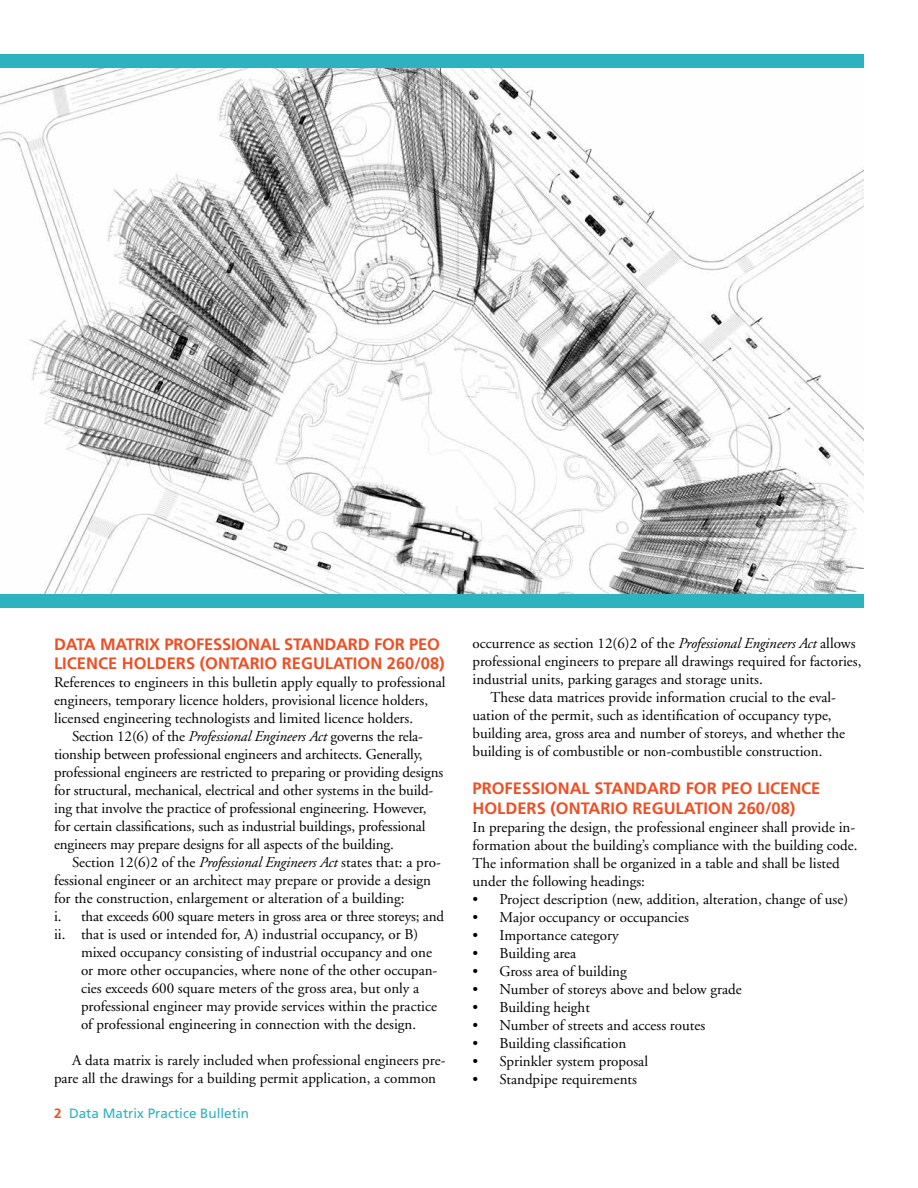
<style>
.page{position:relative;width:918px;height:1188px;background:#fff}
.page>*{position:absolute;margin:0;border:0;box-sizing:border-box;transform-origin:0 0}
.t1{font:700 16.5px/19.8px "Frutiger";color:#f04e23}
.t2{font:15px/18px "Adobe Garamond";color:#000}
.t3{font:13.5px "Frutiger";color:#2db3bf}
.s1{font-style:italic}
.s2{font-weight:700;color:#f04e23}
</style>
<div class="page">
<img style="left:0;top:68px;width:864px;height:526px">
<div style="left:0;top:594px;width:864px;height:14px;background:#2db3bf"></div>
<div style="left:0;top:54px;width:864px;height:14px;background:#2db3bf"></div>
<p class="t1" style="left:54px;top:634px;width:392px">DATA MATRIX PROFESSIONAL STANDARD FOR PEO<br>LICENCE HOLDERS (ONTARIO REGULATION 260/08)</p>
<p class="t2" style="left:54px;top:674px;width:393px">References to engineers in this bulletin apply equally to professional engineers, temporary licence holders, provisional licence holders, licensed engineering technologists and limited licence holders.</p>
<p class="t2" style="left:54px;top:728px;width:391px;text-indent:18px">Section 12(6) of the <span class="s1">Professional Engineers Act</span> governs the rela&shy;tionship between professional engineers and architects. Generally, professional engineers are restricted to preparing or providing designs for structural, mechanical, electrical and other systems in the build&shy;ing that involve the practice of professional engineering. However, for certain classifications, such as industrial buildings, professional engineers may prepare designs for all aspects of the building.</p>
<p class="t2" style="left:54px;top:854px;width:392px;text-indent:18px">Section 12(6)2 of the <span class="s1">Professional Engineers Act</span> states that: a pro&shy;fessional engineer or an architect may prepare or provide a design for the construction, enlargement or alteration of a building:<br>i. that exceeds 600 square meters in gross area or three storeys; and ii. that is used or intended for, A) industrial occupancy, or B)</p>
<p class="t2" style="left:81px;top:944px;width:358px">mixed occupancy consisting of industrial occupancy and one or more other occupancies, where none of the other occupan&shy;cies exceeds 600 square meters of the gross area, but only a professional engineer may provide services within the practice of professional engineering in connection with the design.</p>
<p class="t2" style="left:54px;top:1052px;width:393px;text-indent:18px">A data matrix is rarely included when professional engineers pre&shy;pare all the drawings for a building permit application, a common</p>
<p class="t3" style="left:54px;top:1105px;width:197px"><span class="s2">2</span> Data Matrix Practice Bulletin</p>
<p class="t2" style="left:472px;top:635px;width:385px">occurrence as section 12(6)2 of the <span class="s1">Professional Engineers Act</span> allows</p>
<p class="t2" style="left:472px;top:653px;width:390px">professional engineers to prepare all drawings required for factories,</p>
<p class="t2" style="left:472px;top:671px;width:292px">industrial units, parking garages and storage units.</p>
<p class="t2" style="left:491px;top:689px;width:347px">These data matrices provide information crucial to the eval-</p>
<p class="t2" style="left:472px;top:707px;width:361px">uation of the permit, such as identification of occupancy type,</p>
<p class="t2" style="left:472px;top:725px;width:374px">building area, gross area and number of storeys, and whether the</p>
<p class="t2" style="left:472px;top:743px;width:351px">building is of combustible or non-combustible construction.</p>
<p class="t1" style="left:472px;top:778px;width:20px">PROFESSIONAL</p>
<p class="t1" style="left:594px;top:778px;width:11px">STAN</p>
<p class="t1" style="left:635px;top:778px;width:62px">DARD FOR</p>
<p class="t1" style="left:721px;top:778px;width:98px">PEO LICENCE</p>
<p class="t1" style="left:472px;top:798px;width:55px">HOLDERS</p>
<p class="t1" style="left:550px;top:798px;width:17px">(ONTARIO</p>
<p class="t1" style="left:633px;top:798px;width:11px">REGULATION</p>
<p class="t1" style="left:738px;top:798px;width:59px">260/08)</p>
<p class="t2" style="left:472px;top:818px;width:387px">In preparing the design, the professional engineer shall provide in&shy;formation about the building’s compliance with the building code.<br>The information shall be organized in a table and shall be listed under the following headings:</p>
<p class="t2" style="left:472px;top:890px;width:377px">• Project description (new, addition, alteration, change of use)</p>
<p class="t2" style="left:472px;top:908px;width:218px">• Major occupancy or occupancies</p>
<p class="t2" style="left:472px;top:926px;width:148px">• Importance category</p>
<p class="t2" style="left:472px;top:944px;width:105px">• Building area</p>
<p class="t2" style="left:472px;top:962px;width:156px">• Gross area of building</p>
<p class="t2" style="left:472px;top:980px;width:271px">• Number of storeys above and below grade</p>
<p class="t2" style="left:472px;top:998px;width:119px">• Building height</p>
<p class="t2" style="left:472px;top:1016px;width:234px">• Number of streets and access routes</p>
<p class="t2" style="left:472px;top:1034px;width:155px">• Building classification</p>
<p class="t2" style="left:472px;top:1052px;width:177px">• Sprinkler system proposal</p>
<p class="t2" style="left:472px;top:1070px;width:166px">• Standpipe requirements</p>
</div>
